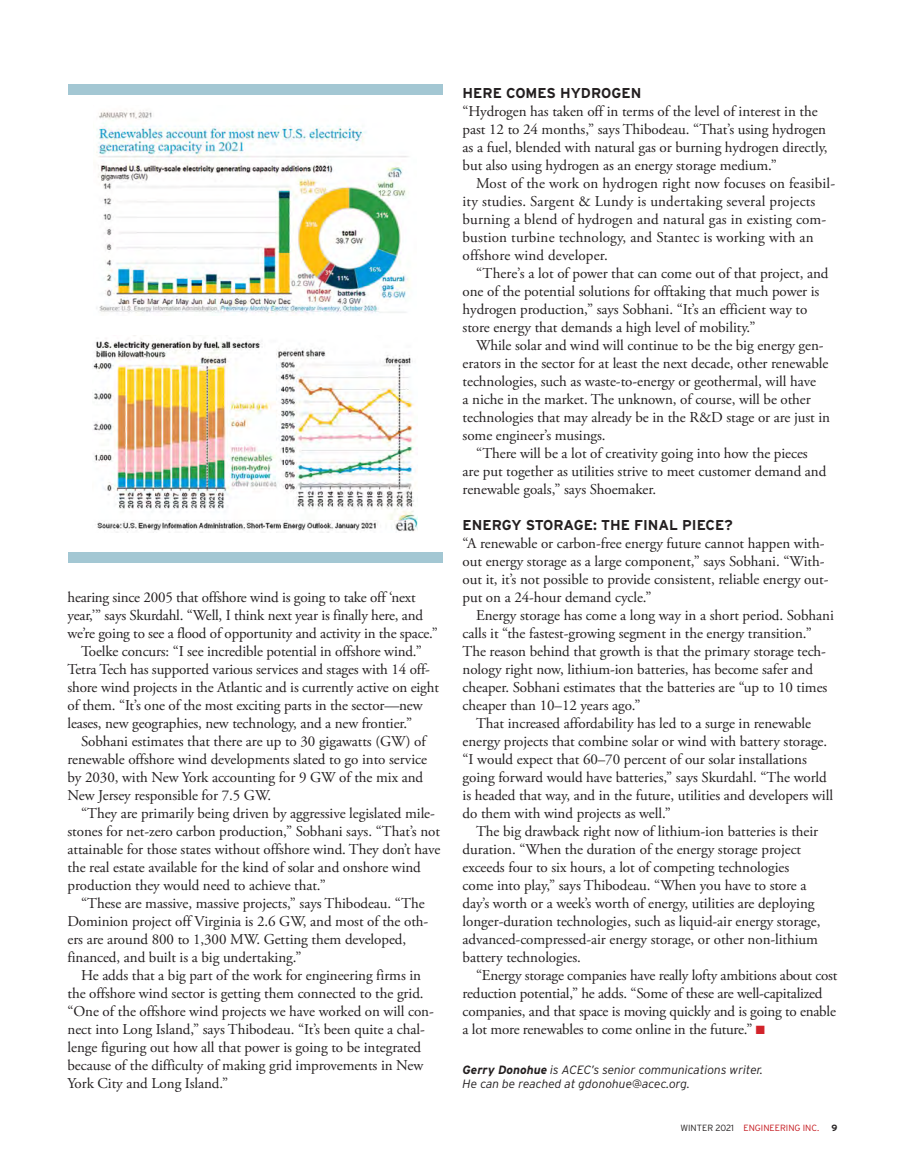
<style>
.page{position:relative;width:905px;height:1175px;background:#fff}
.page>*{position:absolute;margin:0;border:0;box-sizing:border-box;transform-origin:0 0}
.Body_Text{font:15px/18px "Adobe Garamond Pro";letter-spacing:-.005em;color:#231f20}
.Body_Text-No_Ind{font:15px/18px "Adobe Garamond Pro";letter-spacing:-.005em;color:#231f20}
.Dept_SH-1{font:700 14.25px "Interstate";color:#231f20}
.Bio{font:italic 300 12px/13.5px "Interstate";color:#231f20}
.t1{font:300 9px "Interstate";color:#c4161c}
.t2{font:700 9px "Interstate";color:#231f20}
.s1{color:#d2232a}
.s2{font-weight:700}
.s3{color:#231f20}
</style>
<div class="page">
<div style="left:68px;top:553px;width:374px;height:10px;background:#a3c7d3"></div>
<div style="left:68px;top:84px;width:374px;height:10px;background:#a3c7d3"></div>
<img style="left:96px;top:110px;width:314px;height:204px">
<img style="left:93px;top:338px;width:324px;height:194px">
<p class="Body_Text" style="left:68px;top:588px;width:372px">hearing since 2005 that offshore wind is going to take off ‘next year,’” says Skurdahl. “Well, I think next year is finally here, and we’re going to see a flood of opportunity and activity in the space.”</p>
<p class="Body_Text" style="left:68px;top:642px;width:373px;text-indent:14px">Toelke concurs: “I see incredible potential in offshore wind.” Tetra Tech has supported various services and stages with 14 off&shy;shore wind projects in the Atlantic and is currently active on eight of them. “It’s one of the most exciting parts in the sector—new leases, new geographies, new technology, and a new frontier.”</p>
<p class="Body_Text" style="left:68px;top:732px;width:361px;text-indent:14px">Sobhani estimates that there are up to 30 gigawatts (GW) of renewable offshore wind developments slated to go into service by 2030, with New York accounting for 9 GW of the mix and New Jersey responsible for 7.5 GW.</p>
<p class="Body_Text" style="left:68px;top:804px;width:374px;text-indent:14px">“They are primarily being driven by aggressive legislated mile&shy;stones for net-zero carbon production,” Sobhani says. “That’s not attainable for those states without offshore wind. They don’t have the real estate available for the kind of solar and onshore wind production they would need to achieve that.”</p>
<p class="Body_Text" style="left:68px;top:894px;width:362px;text-indent:14px">“These are massive, massive projects,” says Thibodeau. “The Dominion project off Virginia is 2.6 GW, and most of the oth&shy;ers are around 800 to 1,300 MW. Getting them developed, financed, and built is a big undertaking.”</p>
<p class="Body_Text" style="left:68px;top:966px;width:368px;text-indent:14px">He adds that a big part of the work for engineering firms in the offshore wind sector is getting them connected to the grid. “One of the offshore wind projects we have worked on will con&shy;nect into Long Island,” says Thibodeau. “It’s been quite a chal&shy;lenge figuring out how all that power is going to be integrated because of the difficulty of making grid improvements in New York City and Long Island.”</p>
<p class="Dept_SH-1" style="left:462px;top:84px;width:180px">HERE COMES HYDROGEN</p>
<p class="Body_Text-No_Ind" style="left:462px;top:102px;width:366px">“Hydrogen has taken off in terms of the level of interest in the past 12 to 24 months,” says Thibodeau. “That’s using hydrogen as a fuel, blended with natural gas or burning hydrogen directly, but also using hydrogen as an energy storage medium.”</p>
<p class="Body_Text" style="left:462px;top:174px;width:374px;text-indent:14px">Most of the work on hydrogen right now focuses on feasibil&shy;ity studies. Sargent &amp; Lundy is undertaking several projects burning a blend of hydrogen and natural gas in existing com&shy;bustion turbine technology, and Stantec is working with an offshore wind developer.</p>
<p class="Body_Text" style="left:462px;top:264px;width:367px;text-indent:14px">“There’s a lot of power that can come out of that project, and one of the potential solutions for offtaking that much power is hydrogen production,” says Sobhani. “It’s an efficient way to store energy that demands a high level of mobility.”</p>
<p class="Body_Text" style="left:462px;top:336px;width:369px;text-indent:14px">While solar and wind will continue to be the big energy gen&shy;erators in the sector for at least the next decade, other renewable technologies, such as waste-to-energy or geothermal, will have<br>a niche in the market. The unknown, of course, will be other technologies that may already be in the R&amp;D stage or are just in some engineer’s musings.</p>
<p class="Body_Text" style="left:462px;top:444px;width:365px;text-indent:14px">“There will be a lot of creativity going into how the pieces are put together as utilities strive to meet customer demand and renewable goals,” says Shoemaker.</p>
<p class="Dept_SH-1" style="left:462px;top:516px;width:271px">ENERGY STORAGE: THE FINAL PIECE?</p>
<p class="Body_Text-No_Ind" style="left:462px;top:534px;width:367px">“A renewable or carbon-free energy future cannot happen with&shy;out energy storage as a large component,” says Sobhani. “With&shy;out it, it’s not possible to provide consistent, reliable energy out&shy;put on a 24-hour demand cycle.”</p>
<p class="Body_Text" style="left:462px;top:606px;width:373px;text-indent:14px">Energy storage has come a long way in a short period. Sobhani calls it “the fastest-growing segment in the energy transition.” The reason behind that growth is that the primary storage tech&shy;nology right now, lithium-ion batteries, has become safer and cheaper. Sobhani estimates that the batteries are “up to 10 times cheaper than 10–12 years ago.”</p>
<p class="Body_Text" style="left:462px;top:714px;width:372px;text-indent:14px">That increased affordability has led to a surge in renewable energy projects that combine solar or wind with battery storage. “I would expect that 60–70 percent of our solar installations going forward would have batteries,” says Skurdahl. “The world is headed that way, and in the future, utilities and developers will do them with wind projects as well.”</p>
<p class="Body_Text" style="left:462px;top:822px;width:359px;text-indent:14px">The big drawback right now of lithium-ion batteries is their duration. “When the duration of the energy storage project exceeds four to six hours, a lot of competing technologies come into play,” says Thibodeau. “When you have to store a day’s worth or a week’s worth of energy, utilities are deploying longer-duration technologies, such as liquid-air energy storage, advanced-compressed-air energy storage, or other non-lithium battery technologies.</p>
<p class="Body_Text" style="left:462px;top:966px;width:376px;text-indent:14px">“Energy storage companies have really lofty ambitions about cost reduction potential,” he adds. “Some of these are well-capitalized companies, and that space is moving quickly and is going to enable a lot more renewables to come online in the future.” <span class="s1">■</span></p>
<p class="Bio" style="left:462px;top:1063px;width:302px"><span class="s2">Gerry Donohue</span> is ACEC’s senior communications writer.<br>He can be reached at gdonohue@acec.org.</p>
<p class="t1" style="left:680px;top:1122px;width:140px"><span class="s3">WINTER 2021</span> ENGINEERING INC.</p>
<p class="t2" style="left:831px;top:1122px;width:7px">9</p>
</div>
